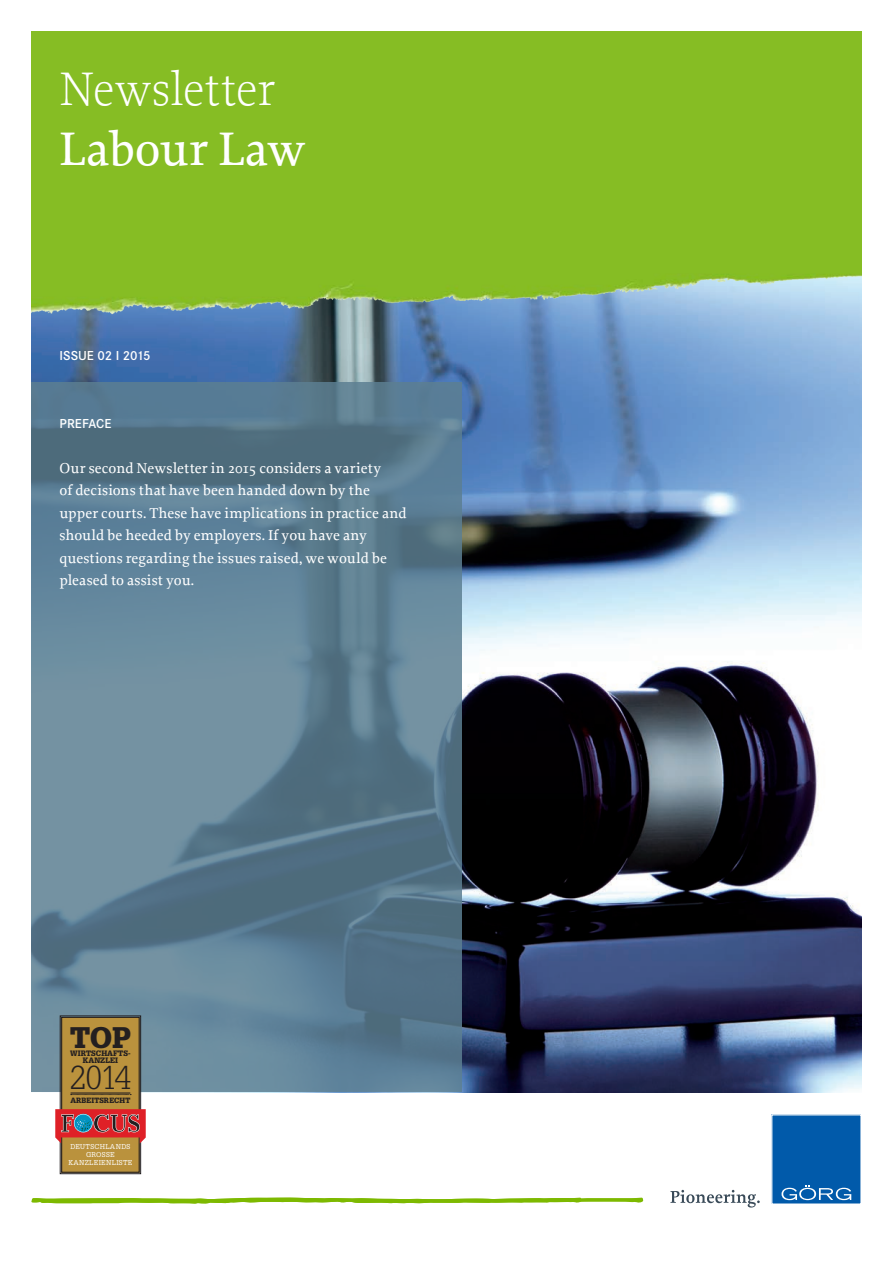
<style>
.page{position:relative;width:893px;height:1263px;background:#fff}
.page>*{position:absolute;margin:0;border:0;box-sizing:border-box;transform-origin:0 0}
.t1{font:300 49.5px "Proforma";letter-spacing:-.01em;color:#fff}
.t2{font:500 49.5px "Proforma";letter-spacing:-.005em;color:#fff}
.t3{font:300 32.4px "Glypha LT";color:#231f20}
.t4{font:900 29.1px "Glypha LT";color:#231f20}
.t5{font:500 15px/22.5px "Proforma";letter-spacing:.01em;color:#fff}
.t6{font:600 13.5px "Corporate S";color:#fff}
.t7{font:900 7.65px/6.9px "Glypha LT";letter-spacing:.01em;color:#231f20;text-align:center}
.t8{font:900 7.5px "Glypha LT";letter-spacing:.015em;color:#231f20}
.t9{font:6.9px/7.6px "Glypha LT";letter-spacing:.04em;color:#fff;text-align:center}
</style>
<div class="page">
<img style="left:32px;top:314px;width:829px;height:778px">
<svg style="left:32px;top:383px;width:430px;height:709px;background:#5f8093"></svg>
<img style="left:32px;top:32px;width:829px;height:282px">
<div style="left:772px;top:1115px;width:89px;height:89px;background:#015aaa"></div>
<svg style="left:781px;top:1185px;width:70px;height:15px"></svg>
<svg style="left:670px;top:1190px;width:90px;height:17px"></svg>
<svg style="left:31px;top:1197px;width:612px;height:7px"></svg>
<svg style="left:55px;top:1015px;width:91px;height:159px;background:#ae7f4a"></svg>
<h1 class="t1" style="left:59px;top:59px;width:217px">Newsletter</h1>
<h1 class="t2" style="left:59px;top:119px;width:248px">Labour Law</h1>
<p class="t6" style="left:60px;top:348px;width:93px">ISSUE 02 I 2015</p>
<p class="t6" style="left:60px;top:415px;width:53px">PREFACE</p>
<p class="t5" style="left:60px;top:456px;width:349px">Our second Newsletter in 2015 considers a variety<br>of decisions that have been handed down by the upper courts. These have implications in practice and should be heeded by employers. If you have any questions regarding the issues raised, we would be pleased to assist you.</p>
<h3 class="t4" style="left:70px;top:1019px;width:62px">TOP</h3>
<p class="t7" style="left:70px;top:1050px;width:62px">WIRTSCHAFTS-<br>KANZLEI</p>
<h2 class="t3" style="left:70px;top:1059px;width:63px">2014</h2>
<p class="t8" style="left:70px;top:1096px;width:62px">ARBEITSRECHT</p>
<p class="t9" style="left:68px;top:1143px;width:66px">DEUTSCHLANDS<br>GROSSE<br>KANZLEIENLISTE</p>
</div>
